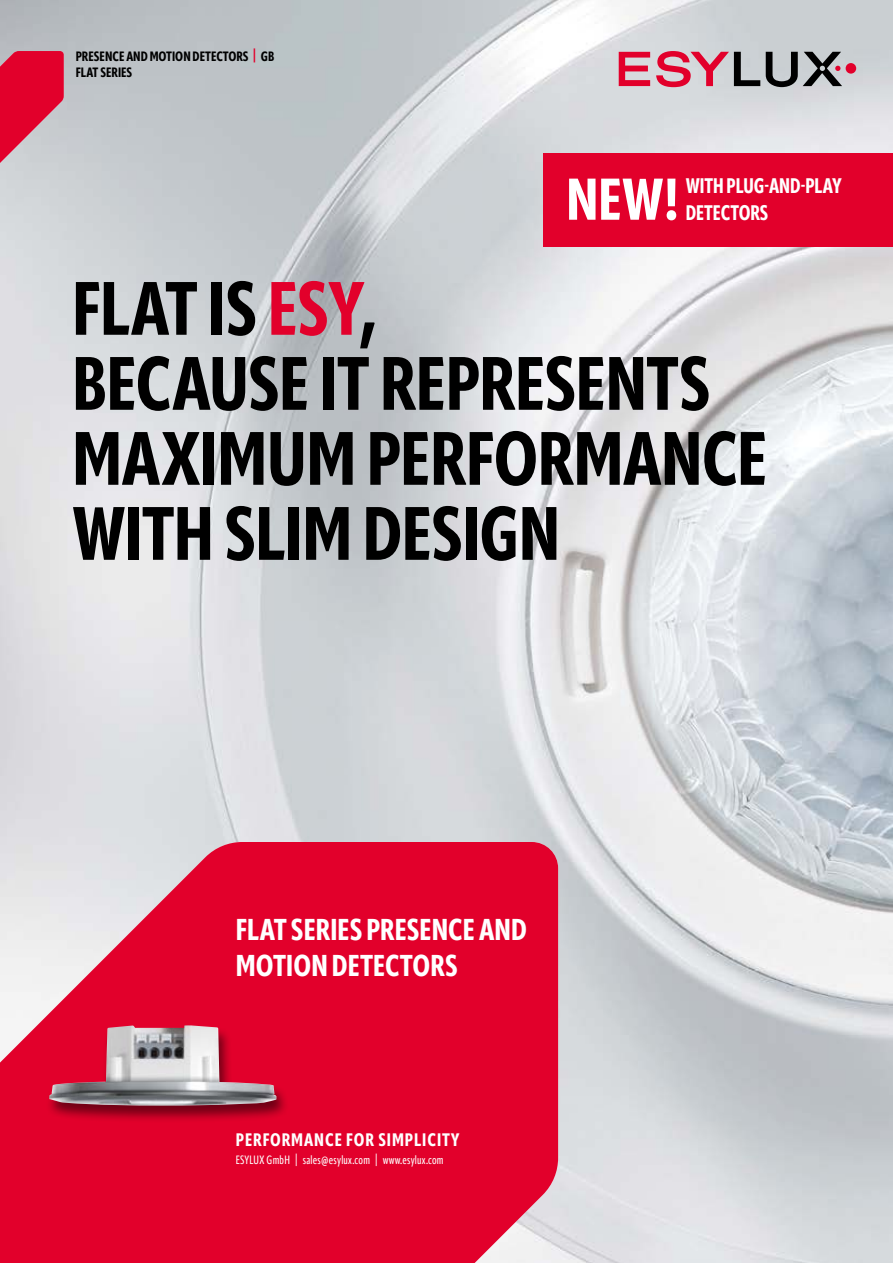
<style>
.page{position:relative;width:893px;height:1263px;background:#fff}
.page>*{position:absolute;margin:0;border:0;box-sizing:border-box;transform-origin:0 0}
.t1{font:800 75px/75px "Apparat Extra Cond";letter-spacing:-.005em;color:#000}
.t2{font:800 58.5px "Apparat Extra Cond";color:#fff}
.t3{font:800 30px/36px "Apparat Extra Cond";color:#fff}
.t4{font:800 21px/27px "Apparat Extra Cond";color:#fff;scale:.95 1}
.t5{font:800 18px "Apparat Extra Cond";letter-spacing:.05em;color:#fff}
.t6{font:800 13.5px/16.5px "Apparat Extra Cond";color:#000}
.t7{font:500 12px "Apparat Extra Cond";letter-spacing:.02em;color:#fff}
.s1{color:#e2002b}
</style>
<div class="page">
<img style="left:0;top:0;width:893px;height:1263px">
<svg style="left:0;top:842px;width:558px;height:421px;background:#e21e44"></svg>
<svg style="left:0;top:51px;width:64px;height:132px;background:#d8536e"></svg>
<svg style="left:619px;top:52px;width:31px;height:34px"></svg>
<svg style="left:656px;top:51px;width:104px;height:36px;background:#c28694"></svg>
<div style="left:846px;top:63px;width:10px;height:11px;background:#e2002b;border-radius:50%"></div>
<svg style="left:766px;top:52px;width:76px;height:35px;background:#7b7c7e"></svg>
<div style="left:45px;top:1025px;width:244px;height:98px;background:#000;opacity:.5"></div>
<img style="left:49px;top:1025px;width:227px;height:81px">
<div style="left:543px;top:153px;width:350px;height:93px;background:#e2002b"></div>
<p class="t6" style="left:76px;top:48px;width:200px">PRESENCE AND MOTION DETECTORS <span class="s1">|</span> GB<br>FLAT SERIES</p>
<p class="t2" style="left:566px;top:164px;width:115px">NEW!</p>
<p class="t4" style="left:686px;top:173px;width:166px">WITH PLUG-AND-PLAY<br>DETECTORS</p>
<p class="t1" style="left:72px;top:272px;width:697px">FLAT IS <span class="s1">ESY</span>,<br>BECAUSE IT REPRESENTS<br>MAXIMUM PERFORMANCE<br>WITH SLIM DESIGN</p>
<p class="t3" style="left:236px;top:911px;width:293px">FLAT SERIES PRESENCE AND<br>MOTION DETECTORS</p>
<p class="t5" style="left:236px;top:1129px;width:225px">PERFORMANCE FOR SIMPLICITY</p>
<p class="t7" style="left:236px;top:1153px;width:209px">ESYLUX GmbH | sales@esylux.com | www.esylux.com</p>
</div>
